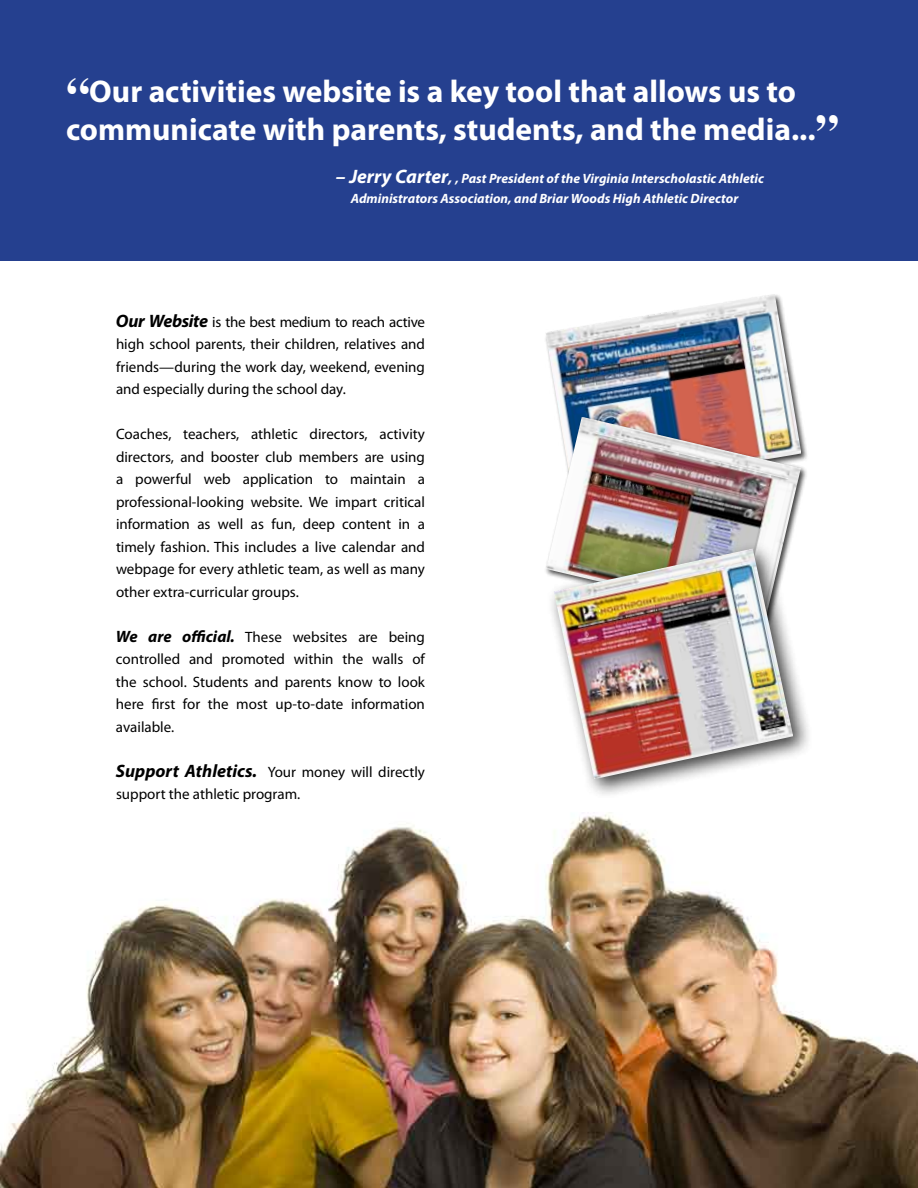
<style>
.page{position:relative;width:918px;height:1188px;background:#fff}
.page>*{position:absolute;margin:0;border:0;box-sizing:border-box;transform-origin:0 0}
.t1{font:700 31.5px/37.5px "Myriad Pro";color:#fff}
.t2{font:15px/22.5px "Myriad Pro";color:#000;text-align:justify}
.t3{font:italic 700 13.5px/19.5px "Myriad Pro";color:#fff}
.s1{font-family:"Times";font-size:46.5px}
.s2{font-size:19.5px}
.s3{font-size:15px}
.s4{font-weight:700;font-style:italic;font-size:18px}
.s5{font-weight:700;font-style:italic;font-size:16.5px}
</style>
<div class="page">
<div style="left:0;top:0;width:918px;height:261px;background:#25408f"></div>
<img style="left:0;top:814px;width:918px;height:374px">
<img style="left:546px;top:294px;width:255px;height:121px">
<div style="left:544px;top:415px;width:264px;height:213px;background:#000;opacity:.75"></div>
<img style="left:546px;top:417px;width:255px;height:123px">
<div style="left:545px;top:540px;width:267px;height:258px;background:#000;opacity:.75"></div>
<img style="left:554px;top:549px;width:239px;height:230px">
<h1 class="t1" style="left:66px;top:72px;width:774px"><span class="s1">“</span>Our activities website is a key tool that allows us to communicate with parents, students, and the media...<span class="s1">”</span></h1>
<p class="t3" style="left:351px;top:169px;width:415px;text-indent:-15px"><span class="s2">– Jerry Carter</span><span class="s3">,</span> , Past President of the Virginia Interscholastic Athletic<br>Administrators Association, and Briar Woods High Athletic Director</p>
<p class="t2" style="left:116px;top:310px;width:311px"><span class="s4">Our Website</span> is the best medium to reach active high school parents, their children, relatives and friends—during the work day, weekend, evening and especially during the school day.</p>
<p class="t2" style="left:116px;top:423px;width:311px">Coaches, teachers, athletic directors, activity directors, and booster club members are using a powerful web application to maintain a professional-looking website. We impart critical information as well as fun, deep content in a timely fashion. This includes a live calendar and webpage for every athletic team, as well as many other extra-curricular groups.</p>
<p class="t2" style="left:116px;top:625px;width:310px"><span class="s5">We are official.</span> These websites are being controlled and promoted within the walls of the school. Students and parents know to look here first for the most up-to-date information available.</p>
<p class="t2" style="left:116px;top:760px;width:311px"><span class="s4">Support Athletics.</span> Your money will directly support the athletic program.</p>
</div>
